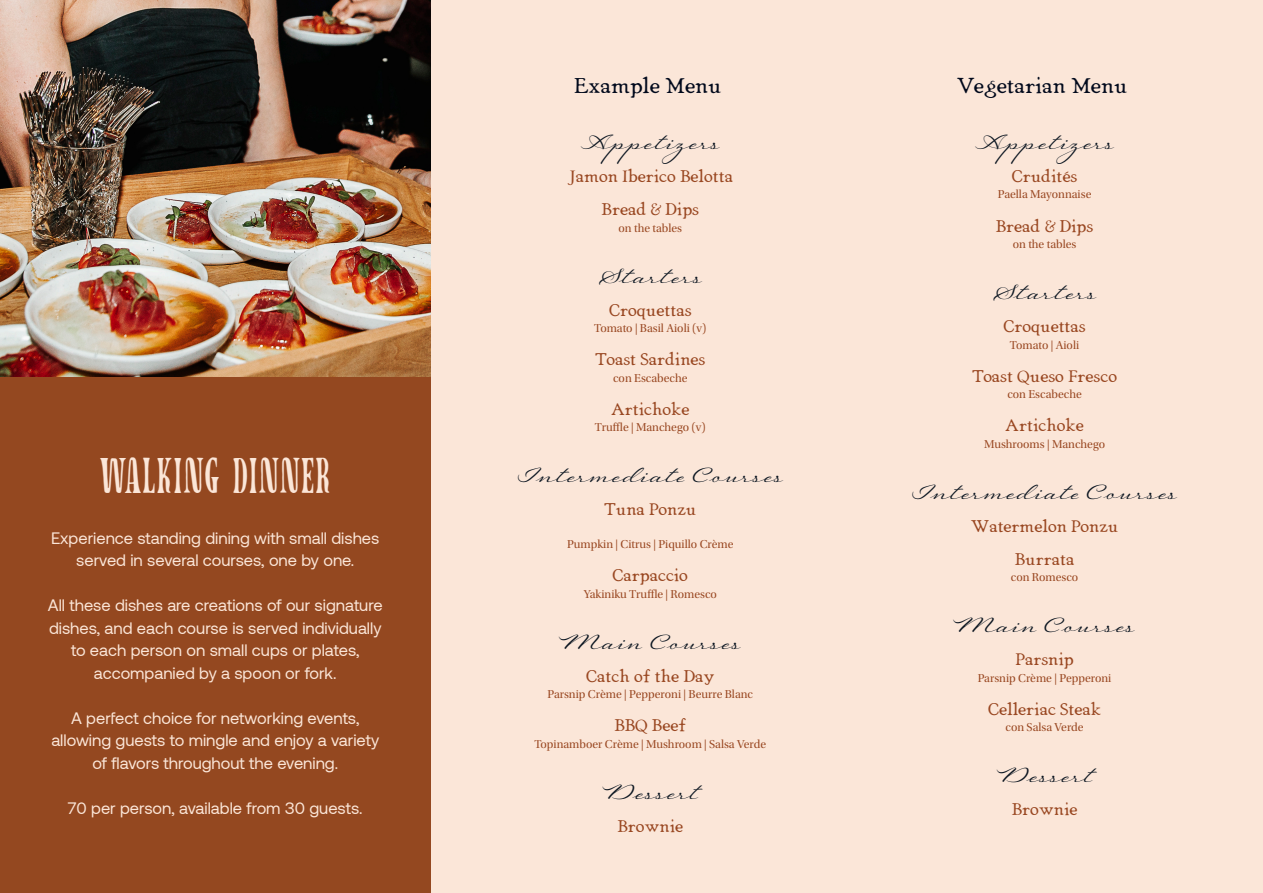
<style>
.page{position:relative;width:1263px;height:893px;background:#fff}
.page>*{position:absolute;margin:0;border:0;box-sizing:border-box;transform-origin:0 0}
.t1{font:45px "Tay Yamas";letter-spacing:-.025em;color:#fbe6d8}
.GERECHT_TITLE{font:30px "Regina";color:#0c1621}
.GERECHT_TITLE-2{font:21px "Grand Baron";color:#01091c}
.t2{font:16.5px/22.5px "Aeonik";color:#fbe6d8;text-align:center}
.GERECHT_TITLE-3{font:16.5px "Grand Baron";color:#994721}
.GERECHT_TITLE-4{font:12px "Utopia Std Subh";color:#994721}
</style>
<div class="page">
<div style="left:431px;top:0;width:832px;height:893px;background:#fbe6d8"></div>
<div style="left:0;top:0;width:431px;height:893px;background:#944820"></div>
<img style="left:0;top:0;width:431px;height:376px">
<p class="t1" style="left:98px;top:457px;width:235px">WALKING DINNER</p>
<p class="t2" style="left:51px;top:527px;width:330px">Experience standing dining with small dishes served in several courses, one by one.</p>
<p class="t2" style="left:48px;top:594px;width:336px">All these dishes are creations of our signature dishes, and each course is served individually to each person on small cups or plates, accompanied by a spoon or fork.</p>
<p class="t2" style="left:51px;top:707px;width:329px">A perfect choice for networking events, allowing guests to mingle and enjoy a variety of flavors throughout the evening.</p>
<p class="t2" style="left:68px;top:797px;width:296px">70 per person, available from 30 guests.</p>
<p class="GERECHT_TITLE-2" style="left:574px;top:69px;width:149px">Example Menu</p>
<p class="GERECHT_TITLE-2" style="left:957px;top:69px;width:172px">Vegetarian Menu</p>
<p class="GERECHT_TITLE" style="left:581px;top:121px;width:140px">Appetizers</p>
<p class="GERECHT_TITLE-3" style="left:568px;top:163px;width:167px">Jamon Iberico Belotta</p>
<p class="GERECHT_TITLE-3" style="left:601px;top:196px;width:99px">Bread &amp; Dips</p>
<p class="GERECHT_TITLE-4" style="left:618px;top:221px;width:65px">on the tables</p>
<p class="GERECHT_TITLE" style="left:599px;top:255px;width:105px">Starters</p>
<p class="GERECHT_TITLE-3" style="left:609px;top:297px;width:84px">Croquettas</p>
<p class="GERECHT_TITLE-4" style="left:594px;top:322px;width:114px">Tomato | Basil Aioli (v)</p>
<p class="GERECHT_TITLE-3" style="left:595px;top:346px;width:112px">Toast Sardines</p>
<p class="GERECHT_TITLE-4" style="left:613px;top:371px;width:76px">con Escabeche</p>
<p class="GERECHT_TITLE-3" style="left:611px;top:396px;width:80px">Artichoke</p>
<p class="GERECHT_TITLE-4" style="left:595px;top:421px;width:112px">Truffle | Manchego (v)</p>
<p class="GERECHT_TITLE" style="left:518px;top:454px;width:266px">Intermediate Courses</p>
<p class="GERECHT_TITLE-3" style="left:604px;top:496px;width:93px">Tuna Ponzu</p>
<p class="GERECHT_TITLE-4" style="left:567px;top:538px;width:168px">Pumpkin | Citrus | Piquillo Crème</p>
<p class="GERECHT_TITLE-3" style="left:613px;top:562px;width:77px">Carpaccio</p>
<p class="GERECHT_TITLE-4" style="left:584px;top:587px;width:135px">Yakiniku Truffle | Romesco</p>
<p class="GERECHT_TITLE" style="left:560px;top:621px;width:182px">Main Courses</p>
<p class="GERECHT_TITLE-3" style="left:586px;top:663px;width:130px">Catch of the Day</p>
<p class="GERECHT_TITLE-4" style="left:547px;top:688px;width:207px">Parsnip Crème | Pepperoni | Beurre Blanc</p>
<p class="GERECHT_TITLE-3" style="left:614px;top:712px;width:73px">BBQ Beef</p>
<p class="GERECHT_TITLE-4" style="left:534px;top:737px;width:233px">Topinamboer Crème | Mushroom | Salsa Verde</p>
<p class="GERECHT_TITLE" style="left:602px;top:771px;width:97px">Dessert</p>
<p class="GERECHT_TITLE-3" style="left:617px;top:813px;width:67px">Brownie</p>
<p class="GERECHT_TITLE" style="left:975px;top:121px;width:140px">Appetizers</p>
<p class="GERECHT_TITLE-3" style="left:1012px;top:163px;width:67px">Crudités</p>
<p class="GERECHT_TITLE-4" style="left:998px;top:188px;width:95px">Paella Mayonnaise</p>
<p class="GERECHT_TITLE-3" style="left:996px;top:213px;width:99px">Bread &amp; Dips</p>
<p class="GERECHT_TITLE-4" style="left:1013px;top:238px;width:65px">on the tables</p>
<p class="GERECHT_TITLE" style="left:993px;top:271px;width:105px">Starters</p>
<p class="GERECHT_TITLE-3" style="left:1003px;top:313px;width:84px">Croquettas</p>
<p class="GERECHT_TITLE-4" style="left:1010px;top:338px;width:71px">Tomato | Aioli</p>
<p class="GERECHT_TITLE-3" style="left:972px;top:363px;width:146px">Toast Queso Fresco</p>
<p class="GERECHT_TITLE-4" style="left:1007px;top:388px;width:76px">con Escabeche</p>
<p class="GERECHT_TITLE-3" style="left:1005px;top:412px;width:80px">Artichoke</p>
<p class="GERECHT_TITLE-4" style="left:984px;top:437px;width:123px">Mushrooms | Manchego</p>
<p class="GERECHT_TITLE" style="left:912px;top:471px;width:266px">Intermediate Courses</p>
<p class="GERECHT_TITLE-3" style="left:971px;top:513px;width:149px">Watermelon Ponzu</p>
<p class="GERECHT_TITLE-3" style="left:1015px;top:546px;width:61px">Burrata</p>
<p class="GERECHT_TITLE-4" style="left:1011px;top:571px;width:69px">con Romesco</p>
<p class="GERECHT_TITLE" style="left:954px;top:604px;width:182px">Main Courses</p>
<p class="GERECHT_TITLE-3" style="left:1015px;top:646px;width:60px">Parsnip</p>
<p class="GERECHT_TITLE-4" style="left:978px;top:671px;width:135px">Parsnip Crème | Pepperoni</p>
<p class="GERECHT_TITLE-3" style="left:988px;top:696px;width:115px">Celleriac Steak</p>
<p class="GERECHT_TITLE-4" style="left:1005px;top:721px;width:80px">con Salsa Verde</p>
<p class="GERECHT_TITLE" style="left:997px;top:754px;width:97px">Dessert</p>
<p class="GERECHT_TITLE-3" style="left:1012px;top:796px;width:67px">Brownie</p>
</div>
